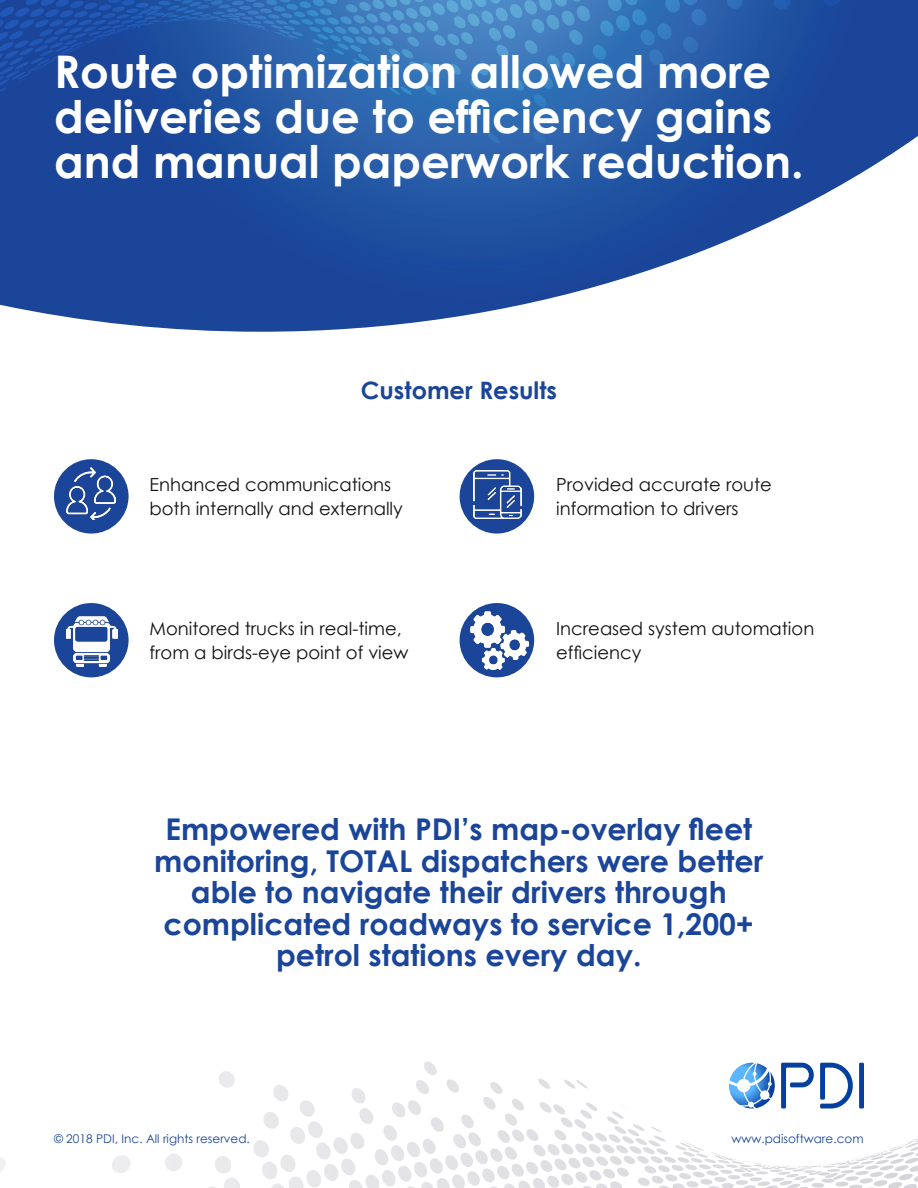
<style>
.page{position:relative;width:918px;height:1188px;background:#fff}
.page>*{position:absolute;margin:0;border:0;box-sizing:border-box;transform-origin:0 0}
.t1{font:700 45px/45px "Century Gothic";color:#fff}
.t2{font:700 30px/31.5px "Century Gothic";color:#1b4599;text-align:center}
.t3{font:700 24px "Century Gothic";color:#1b4599}
.t4{font:18px/24px "Century Gothic";color:#131112}
.t5{font:12px "Century Gothic";color:#1b4599}
</style>
<div class="page">
<svg style="left:0;top:146px;width:904px;height:186px"></svg>
<svg style="left:0;top:0;width:918px;height:146px;background:#295ea9"></svg>
<svg style="left:0;top:1061px;width:918px;height:127px"></svg>
<svg style="left:729px;top:1063px;width:46px;height:46px"></svg>
<div style="left:859px;top:1063px;width:5px;height:46px;background:#06409e"></div>
<svg style="left:820px;top:1063px;width:33px;height:46px"></svg>
<svg style="left:781px;top:1063px;width:33px;height:46px"></svg>
<div style="left:460px;top:603px;width:74px;height:74px;background:#1b4599;border-radius:50%"></div>
<div style="left:54px;top:603px;width:75px;height:74px;background:#1b4599;border-radius:50%"></div>
<div style="left:460px;top:459px;width:74px;height:75px;background:#1b4599;border-radius:50%"></div>
<div style="left:54px;top:459px;width:75px;height:75px;background:#1b4599;border-radius:50%"></div>
<img style="left:66px;top:616px;width:51px;height:50px">
<img style="left:66px;top:468px;width:49px;height:52px">
<img style="left:470px;top:611px;width:59px;height:59px">
<img style="left:474px;top:471px;width:47px;height:47px">
<p class="t1" style="left:54px;top:47px;width:751px">Route optimization allowed more deliveries due to efficiency gains and manual paperwork reduction.</p>
<p class="t3" style="left:361px;top:372px;width:198px">Customer Results</p>
<p class="t4" style="left:150px;top:472px;width:255px">Enhanced communications both internally and externally</p>
<p class="t4" style="left:150px;top:616px;width:261px">Monitored trucks in real-time, from a birds-eye point of view</p>
<p class="t4" style="left:556px;top:472px;width:217px">Provided accurate route information to drivers</p>
<p class="t4" style="left:556px;top:616px;width:260px">Increased system automation efficiency</p>
<p class="t2" style="left:154px;top:812px;width:610px">Empowered with PDI’s map-overlay fleet monitoring, TOTAL dispatchers were better able to navigate their drivers through complicated roadways to service 1,200+ petrol stations every day.</p>
<p class="t5" style="left:54px;top:1130px;width:197px">© 2018 PDI, Inc. All rights reserved.</p>
<p class="t5" style="left:731px;top:1130px;width:134px">www.pdisoftware.com</p>
</div>
